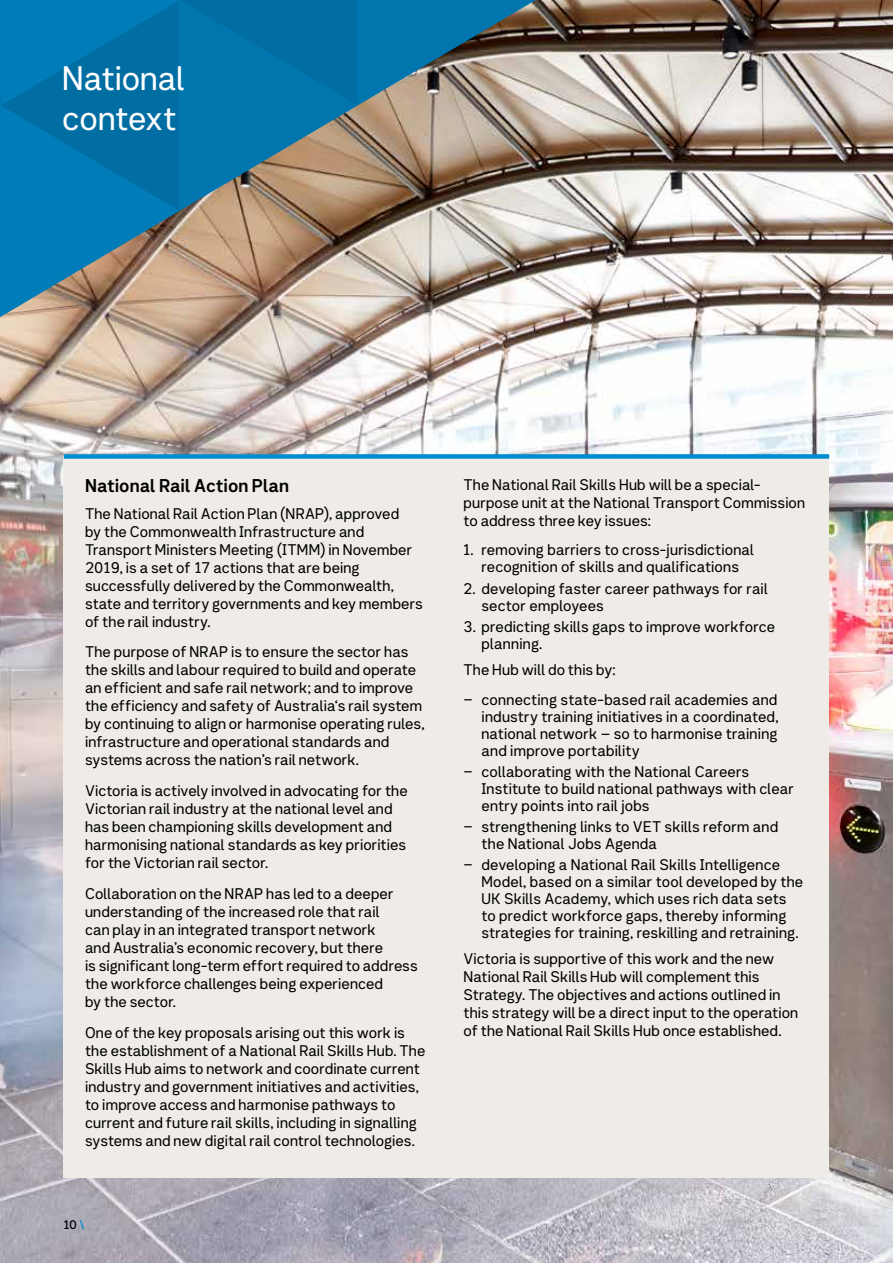
<style>
.page{position:relative;width:893px;height:1263px;background:#fff}
.page>*{position:absolute;margin:0;border:0;box-sizing:border-box;transform-origin:0 0}
.t1{font:33px/39.6px "Network Sans 2019 Regular";letter-spacing:-.005em;color:#fff}
.t2{font:18px "Network Sans 2019 Bold";letter-spacing:-.005em;color:#000}
.t3{font:15px/18px "Network Sans 2019 Regular";letter-spacing:.005em;color:#000}
.t4{font:12px "Network Sans 2019 Medium";color:#000}
.s1{color:#008dd0}
</style>
<div class="page">
<img style="left:0;top:0;width:893px;height:1263px">
<div style="left:64px;top:459px;width:765px;height:719px;background:#efece8"></div>
<div style="left:64px;top:454px;width:765px;height:5px;background:#008dd0"></div>
<img style="left:0;top:0;width:536px;height:317px">
<h1 class="t1" style="left:62px;top:57px;width:124px">National context</h1>
<p class="t2" style="left:85px;top:470px;width:206px">National Rail Action Plan</p>
<p class="t3" style="left:85px;top:503px;width:339px">The National Rail Action Plan (NRAP), approved<br>by the Commonwealth Infrastructure and Transport Ministers Meeting (ITMM) in November 2019, is a set of 17 actions that are being successfully delivered by the Commonwealth, state and territory governments and key members of the rail industry.</p>
<p class="t3" style="left:85px;top:642px;width:341px">The purpose of NRAP is to ensure the sector has the skills and labour required to build and operate an efficient and safe rail network; and to improve the efficiency and safety of Australia‘s rail system by continuing to align or harmonise operating rules, infrastructure and operational standards and systems across the nation’s rail network.</p>
<p class="t3" style="left:85px;top:781px;width:324px">Victoria is actively involved in advocating for the Victorian rail industry at the national level and has been championing skills development and harmonising national standards as key priorities for the Victorian rail sector.</p>
<p class="t3" style="left:85px;top:884px;width:334px">Collaboration on the NRAP has led to a deeper understanding of the increased role that rail<br>can play in an integrated transport network<br>and Australia’s economic recovery, but there<br>is significant long-term effort required to address the workforce challenges being experienced<br>by the sector.</p>
<p class="t3" style="left:85px;top:1022px;width:342px">One of the key proposals arising out this work is the establishment of a National Rail Skills Hub. The Skills Hub aims to network and coordinate current industry and government initiatives and activities, to improve access and harmonise pathways to current and future rail skills, including in signalling systems and new digital rail control technologies.</p>
<p class="t4" style="left:64px;top:1214px;width:22px">10 <span class="s1">\</span></p>
<p class="t3" style="left:463px;top:475px;width:343px">The National Rail Skills Hub will be a special&shy;purpose unit at the National Transport Commission to address three key issues:</p>
<p class="t3" style="left:463px;top:541px;width:292px;line-height:17px;text-align:center">1. removing barriers to cross-jurisdictional recognition of skills and qualifications</p>
<p class="t3" style="left:481px;top:579px;width:288px;line-height:17px;text-indent:-18px">2. developing faster career pathways for rail sector employees</p>
<p class="t3" style="left:481px;top:617px;width:295px;line-height:17px;text-indent:-18px">3. predicting skills gaps to improve workforce planning.</p>
<p class="t3" style="left:463px;top:654px;width:315px;line-height:29.7px">The Hub will do this by:<br>− connecting state-based rail academies and</p>
<p class="t3" style="left:481px;top:707px;width:299px;line-height:17px;text-align:justify">industry training initiatives in a coordinated, national network – so to harmonise training and improve portability</p>
<p class="t3" style="left:481px;top:762px;width:314px;line-height:17px;text-indent:-18px">− collaborating with the National Careers<br>Institute to build national pathways with clear entry points into rail jobs</p>
<p class="t3" style="left:481px;top:817px;width:298px;line-height:17px;text-indent:-18px">− strengthening links to VET skills reform and the National Jobs Agenda</p>
<p class="t3" style="left:481px;top:855px;width:323px;line-height:17px;text-indent:-18px">− developing a National Rail Skills Intelligence Model, based on a similar tool developed by the UK Skills Academy, which uses rich data sets to predict workforce gaps, thereby informing strategies for training, reskilling and retraining.</p>
<p class="t3" style="left:463px;top:949px;width:336px">Victoria is supportive of this work and the new National Rail Skills Hub will complement this Strategy. The objectives and actions outlined in this strategy will be a direct input to the operation of the National Rail Skills Hub once established.</p>
</div>
